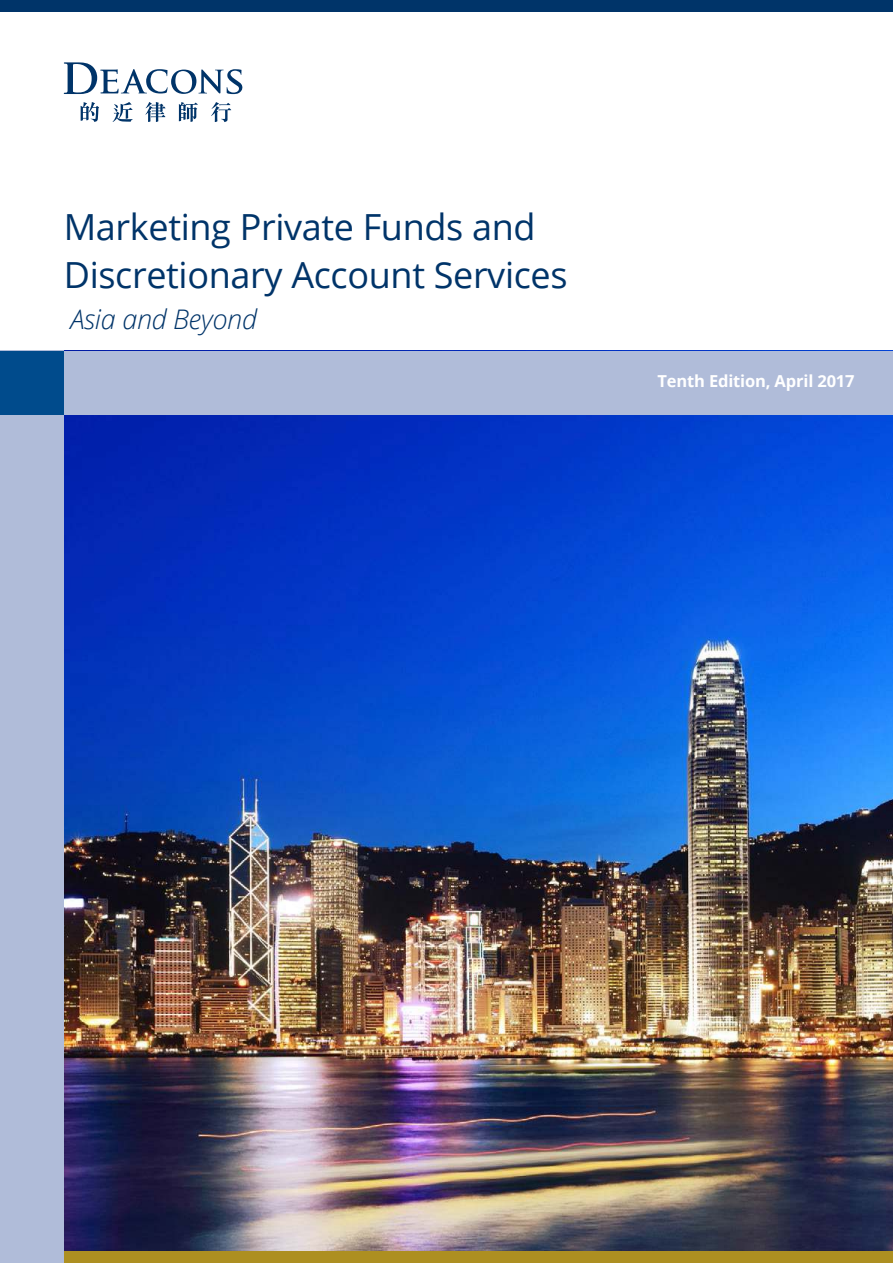
<style>
.page{position:relative;width:893px;height:1263px;background:#fff}
.page>*{position:absolute;margin:0;border:0;box-sizing:border-box;transform-origin:0 0}
.t1{font:36px/48px "Open Sans";letter-spacing:-.01em;color:#003469}
.t2{font:italic 300 27px "Open Sans";letter-spacing:-.01em;color:#003469}
.t3{font:700 16.5px "Open Sans";letter-spacing:-.01em;color:#fff}
</style>
<div class="page">
<img style="left:64px;top:415px;width:829px;height:836px">
<div style="left:0;top:0;width:893px;height:12px;background:#003469"></div>
<svg style="left:64px;top:62px;width:179px;height:32px"></svg>
<svg style="left:80px;top:102px;width:19px;height:20px"></svg>
<svg style="left:145px;top:102px;width:21px;height:20px"></svg>
<svg style="left:179px;top:102px;width:19px;height:20px"></svg>
<svg style="left:211px;top:102px;width:20px;height:20px"></svg>
<svg style="left:113px;top:102px;width:20px;height:20px"></svg>
<div style="left:0;top:1251px;width:893px;height:12px;background:#ad8f21"></div>
<div style="left:0;top:351px;width:64px;height:912px;background:#b0bcd9"></div>
<div style="left:0;top:351px;width:893px;height:64px;background:#b0bcd9"></div>
<div style="left:0;top:351px;width:64px;height:64px;background:#004b8c"></div>
<p class="t1" style="left:64px;top:207px;width:505px">Marketing Private Funds and<br>Discretionary Account Services</p>
<p class="t2" style="left:71px;top:308px;width:188px">Asia and Beyond</p>
<p class="t3" style="left:657px;top:374px;width:199px">Tenth Edition, April 2017</p>
</div>
